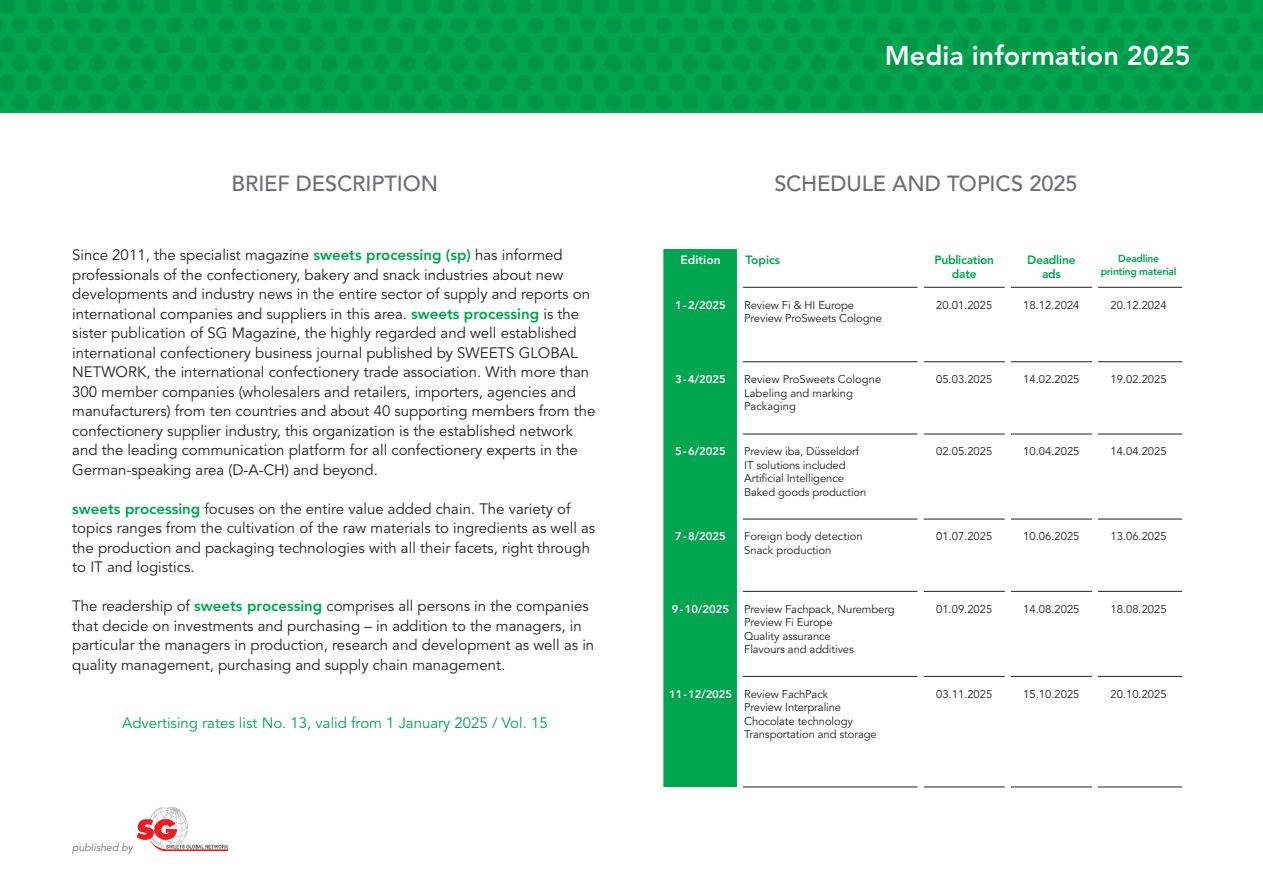
<style>
.page{position:relative;width:1263px;height:893px;background:#fff}
.page>*{position:absolute;margin:0;border:0;box-sizing:border-box;transform-origin:0 0}
.t1{font:800 27px "Avenir LT Std";color:#fff}
.t2{font:500 21.75px "Avenir LT Std";letter-spacing:-.005em;color:#6c6d70}
.t3{font:15px/19.5px "Avenir LT Std";color:#231f20}
._03_Bildunterschrift{font:15px "Avenir LT Std";color:#00a54f}
.t4{font:800 12px/14.4px "Avenir LT Std";letter-spacing:-.02em;color:#00a54f;text-align:center}
.t5{font:800 12px "Avenir LT Std";color:#fff}
.t6{font:11.25px "Avenir LT Std";letter-spacing:-.01em;color:#231f20}
.t7{font:800 11.25px "Avenir LT Std";color:#fff}
._03_Bildunterschrift-2{font:italic 10.5px "Avenir LT Std";color:#6c6d70}
.t8{font:800 10.2px/12.3px "Avenir LT Std";letter-spacing:-.025em;color:#00a54f;text-align:center}
.s1{font-weight:800;color:#00a54f}
</style>
<div class="page">
<img style="left:0;top:0;width:1263px;height:113px">
<img style="left:137px;top:807px;width:90px;height:43px">
<hr style="left:743px;top:361px;width:175px;height:1px;background:#231f20">
<hr style="left:924px;top:361px;width:81px;height:1px;background:#231f20">
<hr style="left:1011px;top:361px;width:81px;height:1px;background:#231f20">
<hr style="left:1098px;top:361px;width:84px;height:1px;background:#231f20">
<hr style="left:743px;top:434px;width:175px;height:1px;background:#231f20">
<hr style="left:924px;top:434px;width:81px;height:1px;background:#231f20">
<hr style="left:1011px;top:434px;width:81px;height:1px;background:#231f20">
<hr style="left:1098px;top:434px;width:84px;height:1px;background:#231f20">
<hr style="left:743px;top:519px;width:175px;height:1px;background:#231f20">
<hr style="left:743px;top:591px;width:175px;height:1px;background:#231f20">
<hr style="left:743px;top:676px;width:175px;height:1px;background:#231f20">
<hr style="left:924px;top:591px;width:81px;height:1px;background:#231f20">
<hr style="left:1011px;top:591px;width:81px;height:1px;background:#231f20">
<hr style="left:1098px;top:591px;width:84px;height:1px;background:#231f20">
<hr style="left:924px;top:676px;width:81px;height:1px;background:#231f20">
<hr style="left:1011px;top:676px;width:81px;height:1px;background:#231f20">
<hr style="left:1098px;top:676px;width:84px;height:1px;background:#231f20">
<hr style="left:743px;top:787px;width:175px;height:1px;background:#231f20">
<hr style="left:924px;top:787px;width:81px;height:1px;background:#231f20">
<hr style="left:1011px;top:787px;width:81px;height:1px;background:#231f20">
<hr style="left:1098px;top:787px;width:84px;height:1px;background:#231f20">
<hr style="left:743px;top:287px;width:175px;height:1px;background:#231f20">
<hr style="left:924px;top:287px;width:81px;height:1px;background:#231f20">
<hr style="left:1011px;top:287px;width:81px;height:1px;background:#231f20">
<hr style="left:1098px;top:287px;width:84px;height:1px;background:#231f20">
<div style="left:663px;top:249px;width:77px;height:538px;background:#00a54f"></div>
<hr style="left:924px;top:519px;width:81px;height:1px;background:#231f20">
<hr style="left:1011px;top:519px;width:81px;height:1px;background:#231f20">
<hr style="left:1098px;top:519px;width:84px;height:1px;background:#231f20">
<p class="t2" style="left:231px;top:170px;width:208px">BRIEF DESCRIPTION</p>
<p class="t3" style="left:72px;top:246px;width:525px">Since 2011, the specialist magazine <span class="s1">sweets processing (sp)</span> has informed professionals of the confectionery, bakery and snack industries about new developments and industry news in the entire sector of supply and reports on international companies and suppliers in this area. <span class="s1">sweets processing</span> is the sister publication of SG Magazine, the highly regarded and well established international confectionery business journal published by SWEETS GLOBAL NETWORK, the international confectionery trade association. With more than 300 member companies (wholesalers and retailers, importers, agencies and manufacturers) from ten countries and about 40 supporting members from the confectionery supplier industry, this organization is the established network and the leading communication platform for all confectionery experts in the German-speaking area (D-A-CH) and beyond.</p>
<p class="t3" style="left:72px;top:499px;width:524px"><span class="s1">sweets processing</span> focuses on the entire value added chain. The variety of topics ranges from the cultivation of the raw materials to ingredients as well as the production and packaging technologies with all their facets, right through to IT and logistics.</p>
<p class="t3" style="left:72px;top:597px;width:523px">The readership of <span class="s1">sweets processing</span> comprises all persons in the companies that decide on investments and purchasing – in addition to the managers, in particular the managers in production, research and development as well as in quality management, purchasing and supply chain management.</p>
<p class="_03_Bildunterschrift" style="left:122px;top:715px;width:427px">Advertising rates list No. 13, valid from 1 January 2025 / Vol. 15</p>
<p class="_03_Bildunterschrift-2" style="left:72px;top:841px;width:62px">published by</p>
<p class="t1" style="left:885px;top:40px;width:307px">Media information 2025</p>
<p class="t2" style="left:774px;top:170px;width:305px">SCHEDULE AND TOPICS 2025</p>
<p class="t5" style="left:681px;top:252px;width:42px">Edition</p>
<p class="t4" style="left:745px;top:252px;width:36px">Topics</p>
<p class="t4" style="left:934px;top:252px;width:61px">Publication date</p>
<p class="t4" style="left:1027px;top:252px;width:50px">Deadline ads</p>
<p class="t8" style="left:1101px;top:253px;width:77px">Deadline printing material</p>
<p class="t7" style="left:675px;top:298px;width:52px">1-2/2025</p>
<p class="t6" style="left:744px;top:298px;width:111px">Review Fi &amp; HI Europe</p>
<p class="t6" style="left:744px;top:312px;width:139px">Preview ProSweets Cologne</p>
<p class="t6" style="left:936px;top:298px;width:58px">20.01.2025</p>
<p class="t6" style="left:1023px;top:298px;width:58px">18.12.2024</p>
<p class="t6" style="left:1110px;top:298px;width:58px">20.12.2024</p>
<p class="t7" style="left:675px;top:372px;width:52px">3-4/2025</p>
<p class="t6" style="left:744px;top:373px;width:139px">Review ProSweets Cologne</p>
<p class="t6" style="left:744px;top:386px;width:110px">Labeling and marking</p>
<p class="t6" style="left:744px;top:400px;width:53px">Packaging</p>
<p class="t7" style="left:675px;top:445px;width:52px">5-6/2025</p>
<p class="t6" style="left:744px;top:445px;width:116px">Preview iba, Düsseldorf</p>
<p class="t6" style="left:744px;top:458px;width:103px">IT solutions included</p>
<p class="t6" style="left:744px;top:472px;width:101px">Artificial Intelligence</p>
<p class="t6" style="left:744px;top:485px;width:124px">Baked goods production</p>
<p class="t7" style="left:675px;top:530px;width:52px">7-8/2025</p>
<p class="t6" style="left:744px;top:530px;width:120px">Foreign body detection</p>
<p class="t6" style="left:744px;top:543px;width:89px">Snack production</p>
<p class="t7" style="left:672px;top:602px;width:59px">9-10/2025</p>
<p class="t6" style="left:744px;top:602px;width:152px">Preview Fachpack, Nuremberg</p>
<p class="t6" style="left:744px;top:616px;width:90px">Preview Fi Europe</p>
<p class="t6" style="left:744px;top:629px;width:88px">Quality assurance</p>
<p class="t6" style="left:744px;top:643px;width:111px">Flavours and additives</p>
<p class="t7" style="left:669px;top:687px;width:64px">11-12/2025</p>
<p class="t6" style="left:744px;top:687px;width:85px">Review FachPack</p>
<p class="t6" style="left:744px;top:701px;width:99px">Preview Interpraline</p>
<p class="t6" style="left:744px;top:714px;width:110px">Chocolate technology</p>
<p class="t6" style="left:744px;top:728px;width:134px">Transportation and storage</p>
<p class="t6" style="left:936px;top:373px;width:58px">05.03.2025</p>
<p class="t6" style="left:1023px;top:373px;width:58px">14.02.2025</p>
<p class="t6" style="left:1110px;top:373px;width:58px">19.02.2025</p>
<p class="t6" style="left:936px;top:445px;width:58px">02.05.2025</p>
<p class="t6" style="left:1023px;top:445px;width:58px">10.04.2025</p>
<p class="t6" style="left:1110px;top:445px;width:58px">14.04.2025</p>
<p class="t6" style="left:936px;top:530px;width:58px">01.07.2025</p>
<p class="t6" style="left:1023px;top:530px;width:58px">10.06.2025</p>
<p class="t6" style="left:1110px;top:530px;width:58px">13.06.2025</p>
<p class="t6" style="left:936px;top:602px;width:58px">01.09.2025</p>
<p class="t6" style="left:1023px;top:602px;width:58px">14.08.2025</p>
<p class="t6" style="left:1110px;top:602px;width:58px">18.08.2025</p>
<p class="t6" style="left:936px;top:687px;width:58px">03.11.2025</p>
<p class="t6" style="left:1023px;top:687px;width:58px">15.10.2025</p>
<p class="t6" style="left:1110px;top:687px;width:58px">20.10.2025</p>
</div>
